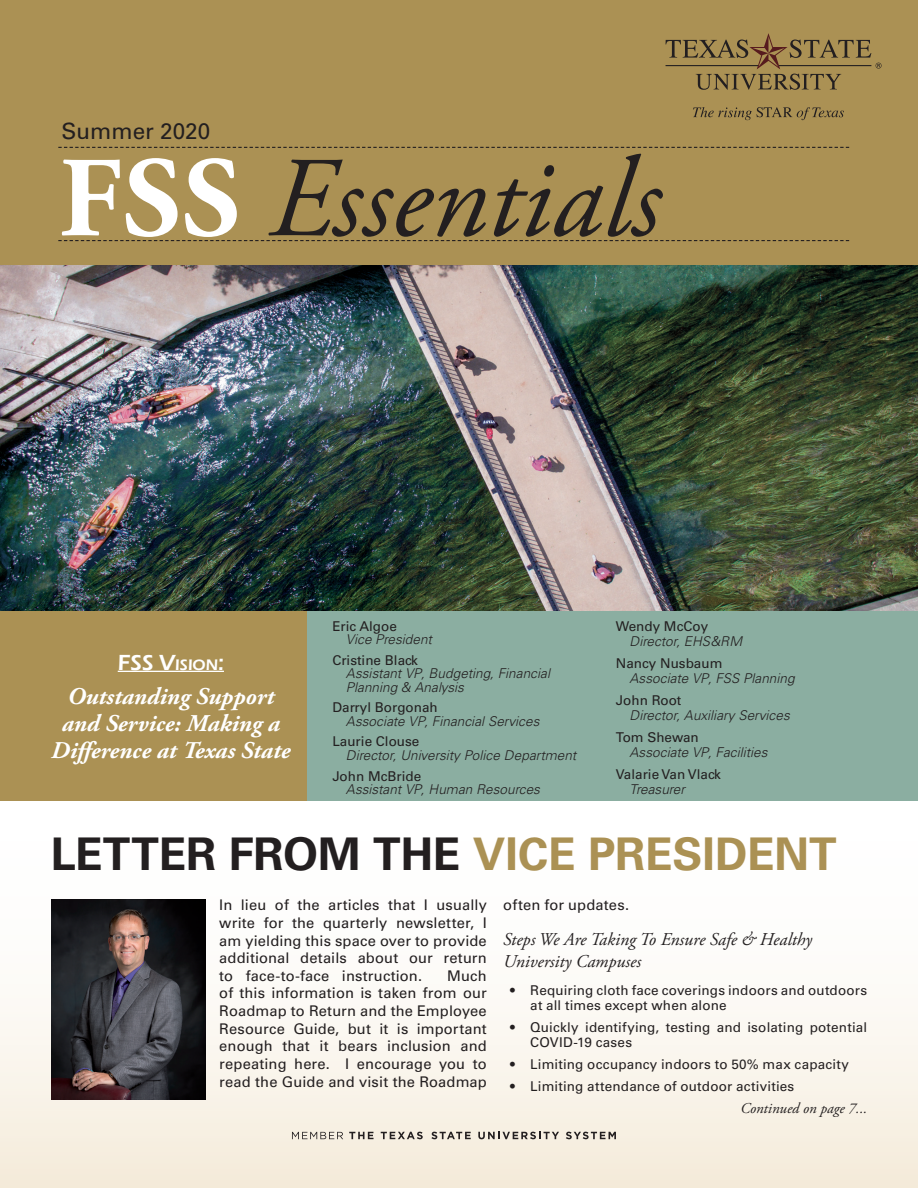
<style>
.page{position:relative;width:918px;height:1188px;background:#fff}
.page>*{position:absolute;margin:0;border:0;box-sizing:border-box;transform-origin:0 0}
.t1{font:italic 114px "Adobe Garamond Pro";color:#231f20}
.t2{font:700 45px "Univers LT Std";letter-spacing:-.005em;color:#231f20}
.t3{font:italic 700 24px/27px "Adobe Garamond Pro";color:#fff;text-align:center}
.t4{font:22.5px "Univers LT Std";color:#231f20}
.t5{font:600 22.5px "Eras ITC";color:#fff}
.t6{font:italic 18px/21.6px "Adobe Garamond Pro";color:#231f20}
.t7{font:italic 15px "Adobe Garamond Pro";color:#231f20}
.t8{font:14.7px/17.7px "Univers LT Std";letter-spacing:.005em;color:#231f20;text-align:justify}
.t9{font:13.5px/15px "Univers LT Std";letter-spacing:.005em;color:#231f20}
.t10{font:italic 300 13.5px/13.6px "Univers LT Std";letter-spacing:.005em;color:#231f20}
.s1{font-weight:700;font-style:normal;color:#fff}
.s2{font-size:15.75px}
.s3{color:#ab9154}
</style>
<div class="page">
<div style="left:0;top:801px;width:918px;height:387px;background:linear-gradient(to bottom,#fff,#f5edde)"></div>
<div style="left:0;top:0;width:918px;height:267px;background:#ab9154"></div>
<img style="left:0;top:266px;width:918px;height:345px">
<div style="left:0;top:611px;width:308px;height:190px;background:#ab9154"></div>
<div style="left:308px;top:611px;width:610px;height:190px;background:#8baea1"></div>
<svg style="left:693px;top:107px;width:151px;height:13px"></svg>
<svg style="left:666px;top:33px;width:216px;height:57px"></svg>
<hr style="left:118px;top:671px;width:106px;height:1px;background:#fff">
<svg style="left:58px;top:147px;width:791px;height:1px"></svg>
<svg style="left:58px;top:240px;width:791px;height:1px"></svg>
<img style="left:51px;top:900px;width:155px;height:199px">
<svg style="left:431px;top:1132px;width:40px;height:7px"></svg>
<svg style="left:478px;top:1132px;width:81px;height:7px"></svg>
<svg style="left:566px;top:1132px;width:50px;height:7px"></svg>
<svg style="left:292px;top:1132px;width:51px;height:7px"></svg>
<svg style="left:349px;top:1132px;width:25px;height:7px"></svg>
<svg style="left:381px;top:1132px;width:42px;height:7px"></svg>
<h3 class="t4" style="left:62px;top:118px;width:150px">Summer 2020</h3>
<h1 class="t1" style="left:59px;top:131px;width:603px"><span class="s1">FSS</span> Essentials</h1>
<h3 class="t5" style="left:118px;top:649px;width:108px">FSS V<span class="s2">ISION</span>:</h3>
<h3 class="t3" style="left:51px;top:684px;width:241px">Outstanding Support and Service: Making a<br>Diference at Texas State</h3>
<p class="t9" style="left:332px;top:618px;width:66px">Eric Algoe</p>
<p class="t10" style="left:346px;top:633px;width:88px">Vice President</p>
<p class="t9" style="left:332px;top:653px;width:87px">Cristine Black</p>
<p class="t10" style="left:346px;top:667px;width:206px">Assistant VP, Budgeting, Financial<br>Planning &amp; Analysis</p>
<p class="t9" style="left:332px;top:700px;width:107px">Darryl Borgonah</p>
<p class="t10" style="left:346px;top:715px;width:195px">Associate VP, Financial Services</p>
<p class="t9" style="left:332px;top:734px;width:89px">Laurie Clouse</p>
<p class="t10" style="left:346px;top:749px;width:232px">Director, University Police Department</p>
<p class="t9" style="left:332px;top:768px;width:90px">John McBride</p>
<p class="t10" style="left:346px;top:783px;width:196px">Assistant VP, Human Resources</p>
<p class="t9" style="left:616px;top:619px;width:94px">Wendy McCoy</p>
<p class="t10" style="left:629px;top:635px;width:114px">Director, EHS&amp;RM</p>
<p class="t9" style="left:616px;top:656px;width:108px">Nancy Nusbaum</p>
<p class="t10" style="left:629px;top:672px;width:167px">Associate VP, FSS Planning</p>
<p class="t9" style="left:616px;top:693px;width:67px">John Root</p>
<p class="t10" style="left:629px;top:709px;width:162px">Director, Auxiliary Services</p>
<p class="t9" style="left:616px;top:730px;width:84px">Tom Shewan</p>
<p class="t10" style="left:629px;top:746px;width:139px">Associate VP, Facilities</p>
<p class="t9" style="left:616px;top:767px;width:106px">Valarie Van Vlack</p>
<p class="t10" style="left:629px;top:783px;width:57px">Treasurer</p>
<h2 class="t2" style="left:51px;top:828px;width:787px">LETTER FROM THE <span class="s3">VICE PRESIDENT</span></h2>
<p class="t8" style="left:219px;top:896px;width:269px">In lieu of the articles that I usually write for the quarterly newsletter, I am yielding this space over to provide additional details about our return to face-to-face instruction.</p>
<p class="t8" style="left:503px;top:896px;width:127px">often for updates.</p>
<p class="t6" style="left:503px;top:929px;width:310px">Steps We Are Taking To Ensure Safe &amp; Healthy<br>University Campuses</p>
<p class="t9" style="left:530px;top:983px;width:338px;text-indent:-20px">• Requiring cloth face coverings indoors and outdoors at all times except when alone</p>
<p class="t9" style="left:530px;top:1020px;width:338px;text-indent:-20px">• Quickly identifying, testing and isolating potential<br>COVID-19 cases</p>
<p class="t9" style="left:510px;top:1057px;width:341px">• Limiting occupancy indoors to 50% max capacity</p>
<p class="t9" style="left:510px;top:1079px;width:286px">• Limiting attendance of outdoor activities</p>
<p class="t7" style="left:740px;top:1099px;width:128px">Continued on page 7...</p>
<p class="t8" style="left:219px;top:967px;width:269px;text-indent:228px">Much of this information is taken from our Roadmap to Return and the Employee Resource Guide, but it is important enough that it bears inclusion and repeating here. I encourage you to read the Guide and visit the Roadmap</p>
</div>
